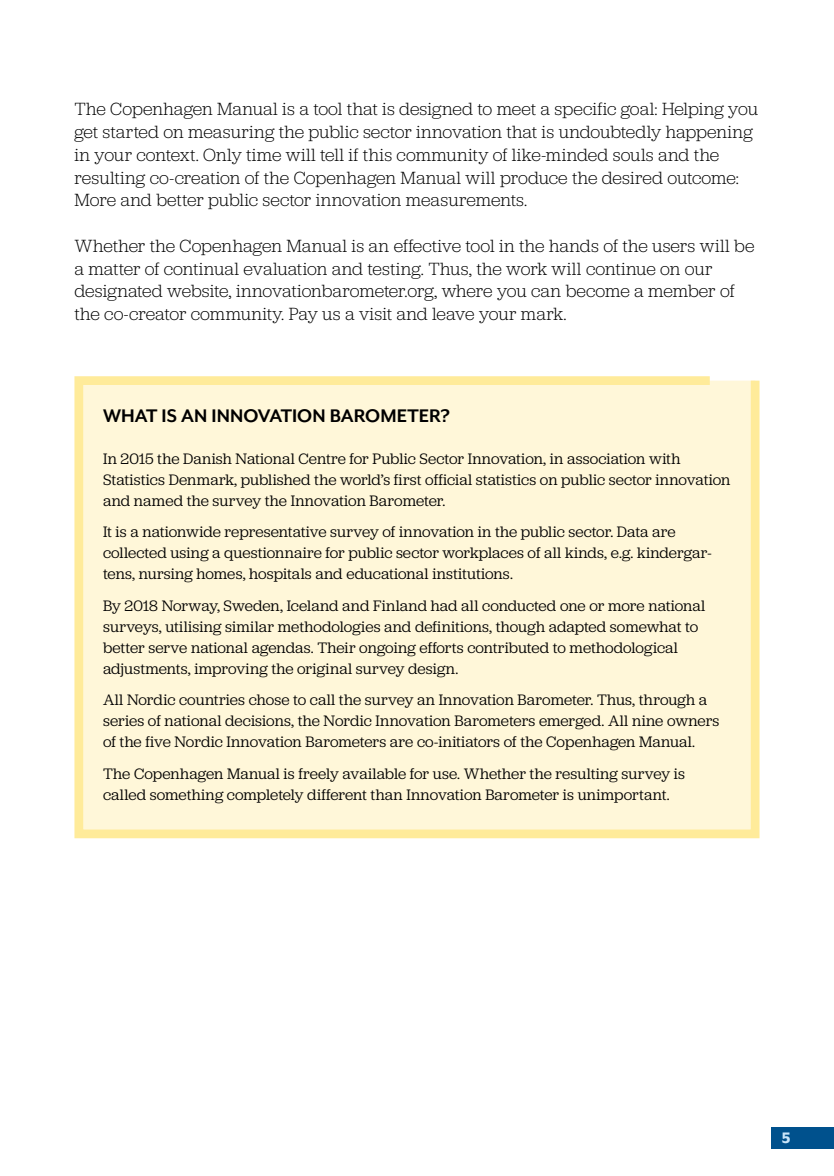
<style>
.page{position:relative;width:834px;height:1176px;background:#fff}
.page>*{position:absolute;margin:0;border:0;box-sizing:border-box;transform-origin:0 0}
._03_Blå_boks_overskr{font:700 21px "Mr Eaves XL Mod OT";color:#000}
._02_Brødtekst{font:300 18.38px/22.8px "Jubilat";color:#000}
.t1{font:800 17.5px "Mr Eaves XL Mod OT";color:#c9e4f9}
._03_Blå_boks_brød{font:15.75px/21px "Jubilat";letter-spacing:.005em;color:#000}
</style>
<div class="page">
<div style="left:770px;top:1127px;width:63px;height:22px;background:#00518d"></div>
<div style="left:74px;top:376px;width:686px;height:463px;background:#fff7d9"></div>
<p class="_02_Brødtekst" style="left:74px;top:97px;width:685px">The Copenhagen Manual is a tool that is designed to meet a specific goal: Helping you get started on measuring the public sector innovation that is undoubtedly happening in your context. Only time will tell if this community of like-minded souls and the resulting co-creation of the Copenhagen Manual will produce the desired outcome:<br>More and better public sector innovation measurements.</p>
<p class="_02_Brødtekst" style="left:74px;top:234px;width:681px">Whether the Copenhagen Manual is an effective tool in the hands of the users will be a matter of continual evaluation and testing. Thus, the work will continue on our designated website, innovationbarometer.org, where you can become a member of the co-creator community. Pay us a visit and leave your mark.</p>
<p class="_03_Blå_boks_overskr" style="left:103px;top:405px;width:348px">WHAT IS AN INNOVATION BAROMETER?</p>
<p class="_03_Blå_boks_brød" style="left:103px;top:447px;width:628px">In 2015 the Danish National Centre for Public Sector Innovation, in association with<br>Statistics Denmark, published the world’s first official statistics on public sector innovation and named the survey the Innovation Barometer.</p>
<p class="_03_Blå_boks_brød" style="left:103px;top:521px;width:610px">It is a nationwide representative survey of innovation in the public sector. Data are collected using a questionnaire for public sector workplaces of all kinds, e.g. kindergar&shy;tens, nursing homes, hospitals and educational institutions.</p>
<p class="_03_Blå_boks_brød" style="left:103px;top:594px;width:603px">By 2018 Norway, Sweden, Iceland and Finland had all conducted one or more national surveys, utilising similar methodologies and definitions, though adapted somewhat to better serve national agendas. Their ongoing efforts contributed to methodological adjustments, improving the original survey design.</p>
<p class="_03_Blå_boks_brød" style="left:103px;top:689px;width:617px">All Nordic countries chose to call the survey an Innovation Barometer. Thus, through a series of national decisions, the Nordic Innovation Barometers emerged. All nine owners of the five Nordic Innovation Barometers are co-initiators of the Copenhagen Manual.</p>
<p class="_03_Blå_boks_brød" style="left:103px;top:762px;width:583px">The Copenhagen Manual is freely available for use. Whether the resulting survey is called something completely different than Innovation Barometer is unimportant.</p>
<p class="t1" style="left:781px;top:1129px;width:10px">5</p>
</div>
